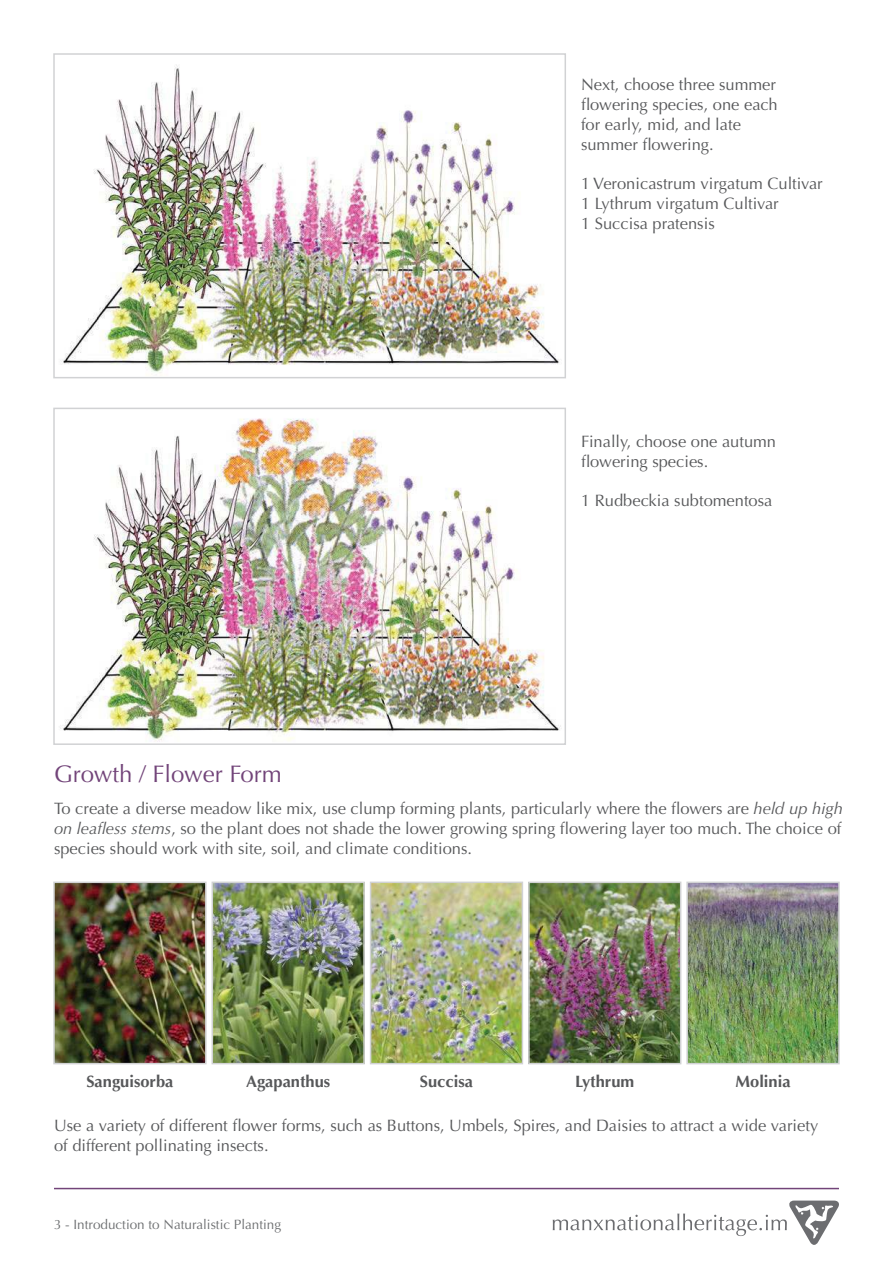
<style>
.page{position:relative;width:893px;height:1263px;background:#fff}
.page>*{position:absolute;margin:0;border:0;box-sizing:border-box;transform-origin:0 0}
.t1{font:24px "Optima";color:#724479}
.t2{font:16.5px/19.8px "Optima";color:#57585a}
.t3{font:700 16.5px "Optima";color:#57585a}
.t4{font:13.5px "Optima";color:#6c6e70}
.s1{font-style:italic}
</style>
<div class="page">
<svg style="left:553px;top:1200px;width:286px;height:45px"></svg>
<img style="left:61px;top:64px;width:498px;height:309px">
<div style="left:53px;top:53px;width:513px;height:325px;border:2px solid #d1d2d4"></div>
<img style="left:60px;top:418px;width:501px;height:324px">
<div style="left:53px;top:408px;width:513px;height:337px;border:2px solid #d1d2d4"></div>
<hr style="left:54px;top:1188px;width:785px;height:1px;background:#724479">
<img style="left:56px;top:884px;width:148px;height:177px">
<div style="left:53px;top:881px;width:154px;height:183px;border:2px solid #d1d2d4"></div>
<img style="left:215px;top:884px;width:147px;height:177px">
<div style="left:212px;top:881px;width:153px;height:183px;border:2px solid #d1d2d4"></div>
<img style="left:373px;top:884px;width:147px;height:177px">
<div style="left:370px;top:881px;width:153px;height:183px;border:2px solid #d1d2d4"></div>
<img style="left:531px;top:884px;width:147px;height:177px">
<div style="left:528px;top:881px;width:153px;height:183px;border:2px solid #d1d2d4"></div>
<img style="left:689px;top:884px;width:148px;height:177px">
<div style="left:686px;top:881px;width:154px;height:183px;border:2px solid #d1d2d4"></div>
<p class="t2" style="left:581px;top:77px;width:198px">Next, choose three summer flowering species, one each for early, mid, and late summer flowering.</p>
<p class="t2" style="left:581px;top:176px;width:243px">1 Veronicastrum virgatum Cultivar<br>1 Lythrum virgatum Cultivar<br>1 Succisa pratensis</p>
<p class="t2" style="left:581px;top:433px;width:197px">Finally, choose one autumn flowering species.</p>
<p class="t2" style="left:581px;top:491px;width:193px">1 Rudbeckia subtomentosa</p>
<h1 class="t1" style="left:54px;top:764px;width:229px">Growth / Flower Form</h1>
<p class="t2" style="left:54px;top:799px;width:790px;text-align:justify">To create a diverse meadow like mix, use clump forming plants, particularly where the flowers are <span class="s1">held up high on leafless stems</span>, so the plant does not shade the lower growing spring flowering layer too much. The choice of species should work with site, soil, and climate conditions.</p>
<p class="t3" style="left:86px;top:1075px;width:89px">Sanguisorba</p>
<p class="t3" style="left:246px;top:1075px;width:86px">Agapanthus</p>
<p class="t3" style="left:420px;top:1075px;width:55px">Succisa</p>
<p class="t3" style="left:575px;top:1075px;width:60px">Lythrum</p>
<p class="t3" style="left:735px;top:1075px;width:57px">Molinia</p>
<p class="t2" style="left:54px;top:1116px;width:766px">Use a variety of different flower forms, such as Buttons, Umbels, Spires, and Daisies to attract a wide variety of different pollinating insects.</p>
<p class="t4" style="left:54px;top:1219px;width:229px">3 - Introduction to Naturalistic Planting</p>
</div>
